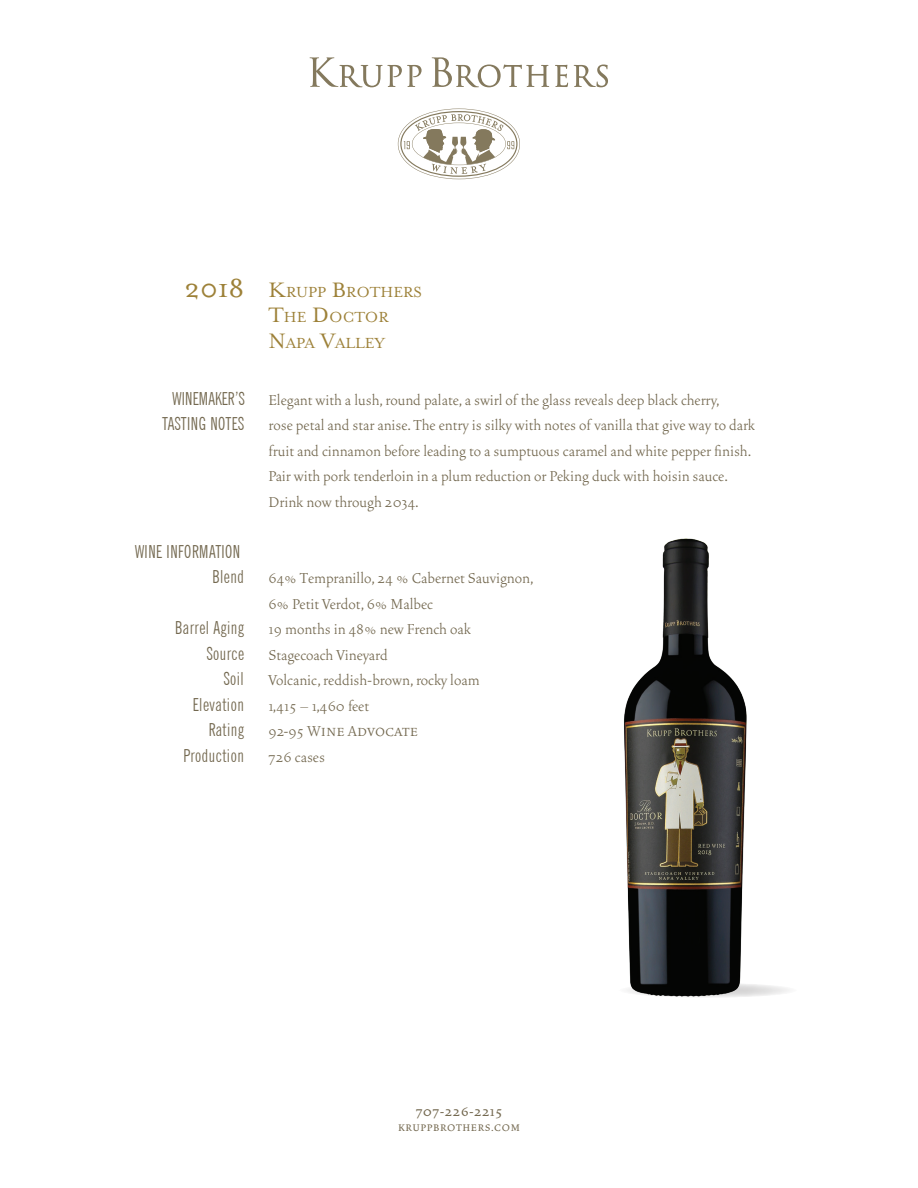
<style>
.page{position:relative;width:918px;height:1188px;background:#fff}
.page>*{position:absolute;margin:0;border:0;box-sizing:border-box;transform-origin:0 0}
.t1{font:300 18px "Vendetta OT";color:#73684f}
.t2{font:extra-condensed 18px "News Gothic BT";letter-spacing:.03em;color:#73684f}
.t3{font:extra-condensed 18px "News Gothic BT";letter-spacing:.01em;color:#73684f}
.t4{font:16.8px "Mrs Eaves Roman";color:#9d8138}
.t5{font:500 15px "Vendetta OT";letter-spacing:.025em;color:#73684f}
.t6{font:500 12px "Vendetta OT";letter-spacing:.05em;color:#73684f}
.s1{font-size:30px}
.s2{font-size:24px}
</style>
<div class="page">
<svg style="left:398px;top:109px;width:122px;height:70px"></svg>
<svg style="left:310px;top:57px;width:112px;height:30px"></svg>
<svg style="left:432px;top:57px;width:117px;height:30px"></svg>
<svg style="left:555px;top:65px;width:13px;height:22px"></svg>
<svg style="left:574px;top:65px;width:34px;height:22px"></svg>
<svg style="left:618px;top:983px;width:180px;height:15px"></svg>
<img style="left:622px;top:538px;width:126px;height:459px">
<p class="t4" style="left:184px;top:283px;width:239px"><span class="s1">2018</span> <span class="s2">K</span>RUPP <span class="s2">B</span>ROTHERS</p>
<p class="t4" style="left:268px;top:308px;width:122px"><span class="s2">T</span>HE <span class="s2">D</span>OCTOR</p>
<p class="t4" style="left:268px;top:334px;width:118px"><span class="s2">N</span>APA <span class="s2">V</span>ALLEY</p>
<p class="t3" style="left:173px;top:387px;width:73px">WINEMAKER’S</p>
<p class="t2" style="left:163px;top:413px;width:83px">TASTING NOTES</p>
<p class="t1" style="left:268px;top:391px;width:453px">Elegant with a lush, round palate, a swirl of the glass reveals deep black cherry,</p>
<p class="t1" style="left:268px;top:416px;width:488px">rose petal and star anise. The entry is silky with notes of vanilla that give way to dark</p>
<p class="t1" style="left:268px;top:442px;width:484px">fruit and cinnamon before leading to a sumptuous caramel and white pepper finish.</p>
<p class="t1" style="left:268px;top:467px;width:461px">Pair with pork tenderloin in a plum reduction or Peking duck with hoisin sauce.</p>
<p class="t1" style="left:268px;top:493px;width:152px">Drink now through 2034.</p>
<p class="t2" style="left:135px;top:540px;width:107px">WINE INFORMATION</p>
<p class="t2" style="left:213px;top:566px;width:33px">Blend</p>
<p class="t1" style="left:268px;top:569px;width:267px">64% Tempranillo, 24 % Cabernet Sauvignon,</p>
<p class="t1" style="left:268px;top:595px;width:166px">6% Petit Verdot, 6% Malbec</p>
<p class="t2" style="left:175px;top:617px;width:70px">Barrel Aging</p>
<p class="t1" style="left:268px;top:620px;width:204px">19 months in 48% new French oak</p>
<p class="t2" style="left:207px;top:642px;width:39px">Source</p>
<p class="t1" style="left:268px;top:646px;width:121px">Stagecoach Vineyard</p>
<p class="t2" style="left:224px;top:668px;width:22px">Soil</p>
<p class="t1" style="left:268px;top:671px;width:213px">Volcanic, reddish-brown, rocky loam</p>
<p class="t2" style="left:193px;top:693px;width:53px">Elevation</p>
<p class="t1" style="left:268px;top:697px;width:102px">1,415 – 1,460 feet</p>
<p class="t2" style="left:209px;top:719px;width:37px">Rating</p>
<p class="t1" style="left:268px;top:722px;width:151px">92-95 Wine Advocate</p>
<p class="t2" style="left:183px;top:744px;width:62px">Production</p>
<p class="t1" style="left:268px;top:748px;width:58px">726 cases</p>
<p class="t5" style="left:416px;top:1104px;width:88px">707-226-2215</p>
<p class="t6" style="left:398px;top:1122px;width:123px">KRUPPBROTHERS.COM</p>
</div>
